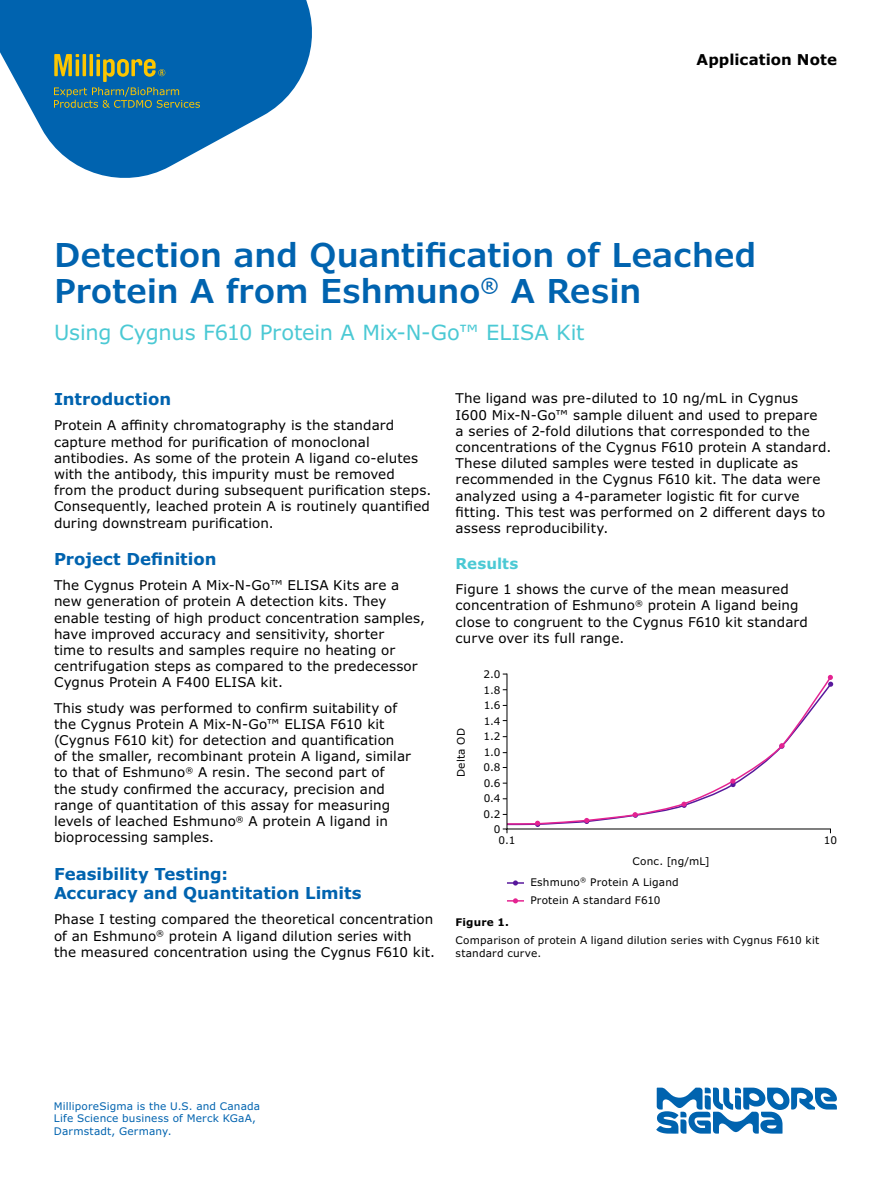
<style>
.page{position:relative;width:891px;height:1188px;background:#fff}
.page>*{position:absolute;margin:0;border:0;box-sizing:border-box;transform-origin:0 0}
.Headline_22_24{font:600 33px/36px "Verdana Pro";letter-spacing:-.005em;color:#0063af}
.Subhead_14_16{font:21px "Verdana Pro";letter-spacing:-.01em;color:#4bc9d4}
.Section_Head_11_13{font:700 16.5px/19.5px "Verdana Pro";color:#0063af}
.Body_Head_10_12__span_columns{font:700 15px "Verdana Pro";letter-spacing:.005em;color:#000}
.Body_Head_10_12{font:700 15px "Verdana Pro";letter-spacing:.005em;color:#4bc9d4}
.Body_Copy_9_11{font:13.5px/16.2px "Verdana Pro";letter-spacing:.01em;color:#000}
.Caption_7_9{font:10.5px/15.5px "Verdana Pro";letter-spacing:.02em;color:#000}
.Caption_7_9-2{font:10.5px/12.6px "Verdana Pro";letter-spacing:.02em;color:#0063af}
.Caption_Head_7_9{font:700 10.5px "Verdana Pro";letter-spacing:.015em;color:#000}
</style>
<div class="page">
<svg style="left:0;top:0;width:312px;height:178px;fill:#0063af"></svg>
<svg style="left:54px;top:54px;width:146px;height:54px;background:#367888"></svg>
<svg style="left:506px;top:673px;width:325px;height:157px"></svg>
<svg style="left:507px;top:880px;width:17px;height:6px"></svg>
<svg style="left:507px;top:898px;width:17px;height:5px"></svg>
<svg style="left:656px;top:1088px;width:181px;height:46px"></svg>
<p class="Body_Head_10_12__span_columns" style="left:697px;top:50px;width:142px">Application Note</p>
<p class="Headline_22_24" style="left:54px;top:237px;width:704px">Detection and Quantification of Leached<br>Protein A from Eshmuno<sup>®</sup> A Resin</p>
<p class="Subhead_14_16" style="left:54px;top:319px;width:532px">Using Cygnus F610 Protein A Mix-N-Go™ ELISA Kit</p>
<p class="Section_Head_11_13" style="left:54px;top:390px;width:119px">Introduction</p>
<p class="Body_Copy_9_11" style="left:54px;top:418px;width:379px">Protein A affinity chromatography is the standard capture method for purification of monoclonal antibodies. As some of the protein A ligand co-elutes with the antibody, this impurity must be removed<br>from the product during subsequent purification steps.<br>Consequently, leached protein A is routinely quantified during downstream purification.</p>
<p class="Section_Head_11_13" style="left:54px;top:549px;width:164px">Project Definition</p>
<p class="Body_Copy_9_11" style="left:54px;top:577px;width:373px">The Cygnus Protein A Mix-N-Go™ ELISA Kits are a new generation of protein A detection kits. They enable testing of high product concentration samples, have improved accuracy and sensitivity, shorter<br>time to results and samples require no heating or centrifugation steps as compared to the predecessor Cygnus Protein A F400 ELISA kit.</p>
<p class="Body_Copy_9_11" style="left:54px;top:700px;width:358px">This study was performed to confirm suitability of the Cygnus Protein A Mix-N-Go™ ELISA F610 kit (Cygnus F610 kit) for detection and quantification<br>of the smaller, recombinant protein A ligand, similar to that of Eshmuno<sup>®</sup> A resin. The second part of<br>the study confirmed the accuracy, precision and range of quantitation of this assay for measuring levels of leached Eshmuno<sup>®</sup> A protein A ligand in bioprocessing samples.</p>
<p class="Section_Head_11_13" style="left:54px;top:864px;width:309px">Feasibility Testing:<br>Accuracy and Quantitation Limits</p>
<p class="Body_Copy_9_11" style="left:54px;top:912px;width:383px">Phase I testing compared the theoretical concentration of an Eshmuno<sup>®</sup> protein A ligand dilution series with the measured concentration using the Cygnus F610 kit.</p>
<p class="Body_Copy_9_11" style="left:456px;top:391px;width:377px">The ligand was pre-diluted to 10 ng/mL in Cygnus I600 Mix-N-Go™ sample diluent and used to prepare<br>a series of 2-fold dilutions that corresponded to the concentrations of the Cygnus F610 protein A standard.<br>These diluted samples were tested in duplicate as recommended in the Cygnus F610 kit. The data were analyzed using a 4-parameter logistic fit for curve fitting. This test was performed on 2 different days to assess reproducibility.</p>
<p class="Body_Head_10_12" style="left:456px;top:554px;width:64px">Results</p>
<p class="Body_Copy_9_11" style="left:456px;top:581px;width:354px">Figure 1 shows the curve of the mean measured concentration of Eshmuno<sup>®</sup> protein A ligand being close to congruent to the Cygnus F610 kit standard curve over its full range.</p>
<p class="Caption_7_9" style="left:453px;top:777px;width:50px;rotate:-90deg">Delta OD</p>
<p class="Caption_7_9" style="left:483px;top:667px;width:19px;text-align:right">2.0<br>1.8<br>1.6<br>1.4<br>1.2<br>1.0<br>0.8<br>0.6<br>0.4<br>0.2<br>0</p>
<p class="Caption_7_9" style="left:499px;top:833px;width:18px">0.1</p>
<p class="Caption_7_9" style="left:824px;top:833px;width:15px">10</p>
<p class="Caption_7_9" style="left:530px;top:851px;width:181px;line-height:20.7px;text-indent:102px">Conc. [ng/mL]<br>Eshmuno<sup>®</sup> Protein A Ligand</p>
<p class="Caption_7_9" style="left:530px;top:892px;width:132px">Protein A standard F610</p>
<p class="Caption_Head_7_9" style="left:456px;top:915px;width:55px">Figure 1.</p>
<p class="Caption_7_9" style="left:456px;top:934px;width:365px;line-height:12.6px">Comparison of protein A ligand dilution series with Cygnus F610 kit standard curve.</p>
<p class="Caption_7_9-2" style="left:54px;top:1100px;width:208px">MilliporeSigma is the U.S. and Canada<br>Life Science business of Merck KGaA,<br>Darmstadt, Germany.</p>
</div>
